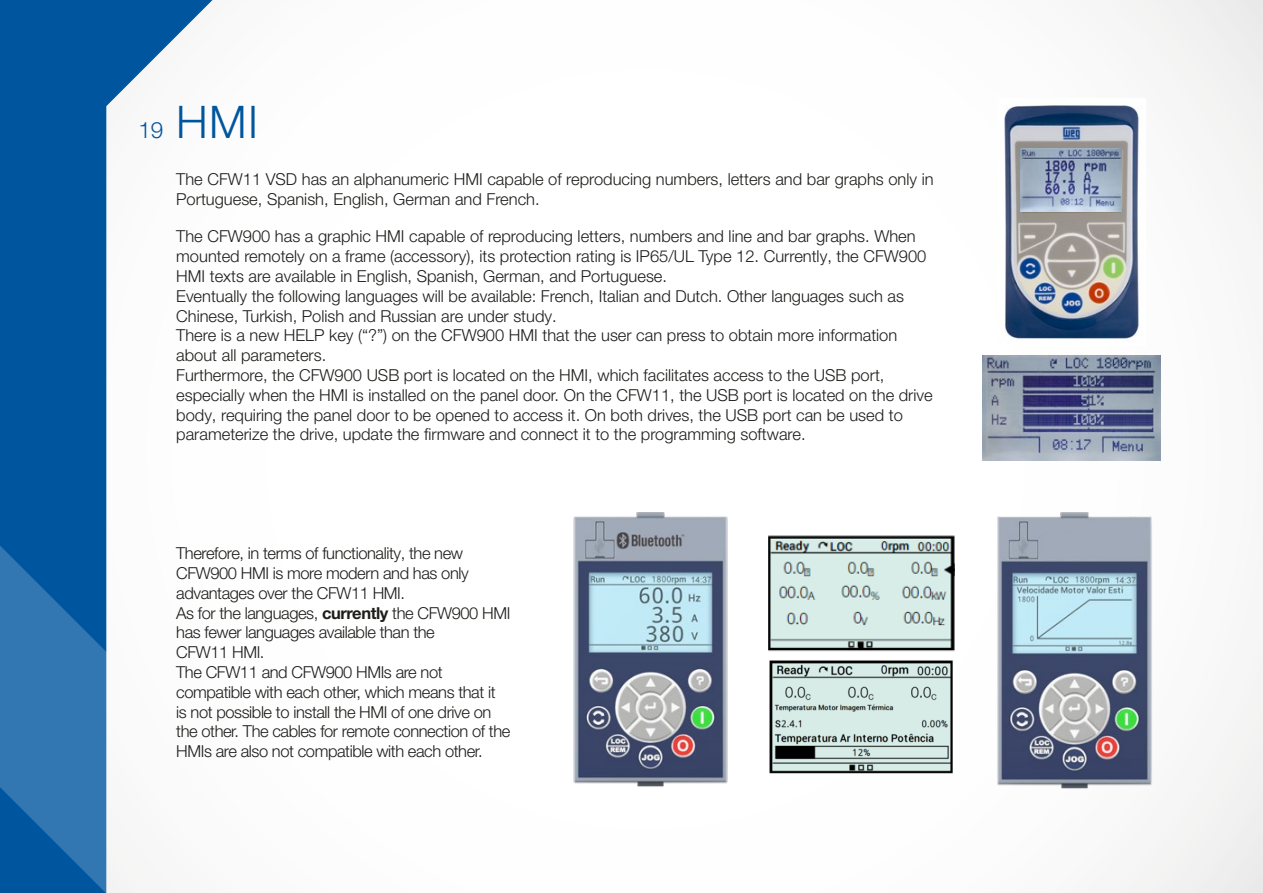
<style>
.page{position:relative;width:1263px;height:893px;background:#fff}
.page>*{position:absolute;margin:0;border:0;box-sizing:border-box;transform-origin:0 0}
.t1{font:300 45px "Helvetica Neue LT Pro";color:#00569e}
.t2{font:300 16.5px/19.8px "Helvetica Neue LT Pro";color:#1d1d1b}
.t3{font:300 16.5px/19.8px "Helvetica Neue LT Pro";letter-spacing:-.025em;color:#1d1d1b}
.s1{font-size:22.5px}
.s2{font-weight:700}
</style>
<div class="page">
<svg style="left:0;top:0;width:212px;height:493px;fill:#00569e"></svg>
<svg style="left:0;top:493px;width:134px;height:400px;fill:#3277b1"></svg>
<img style="left:573px;top:512px;width:155px;height:275px">
<img style="left:954px;top:512px;width:266px;height:286px">
<img style="left:768px;top:535px;width:186px;height:239px">
<img style="left:982px;top:356px;width:178px;height:104px">
<img style="left:1004px;top:105px;width:135px;height:234px">
<img style="left:1021px;top:149px;width:101px;height:62px">
<h1 class="t1" style="left:138px;top:95px;width:121px"><span class="s1">19</span> HMI</h1>
<p class="t2" style="left:176px;top:169px;width:759px">The CFW11 VSD has an alphanumeric HMI capable of reproducing numbers, letters and bar graphs only in<br>Portuguese, Spanish, English, German and French.</p>
<p class="t2" style="left:176px;top:226px;width:758px">The CFW900 has a graphic HMI capable of reproducing letters, numbers and line and bar graphs. When mounted remotely on a frame (accessory), its protection rating is IP65/UL Type 12. Currently, the CFW900<br>HMI texts are available in English, Spanish, German, and Portuguese.<br>Eventually the following languages will be available: French, Italian and Dutch. Other languages such as Chinese, Turkish, Polish and Russian are under study.<br>There is a new HELP key (“?”) on the CFW900 HMI that the user can press to obtain more information about all parameters.<br>Furthermore, the CFW900 USB port is located on the HMI, which facilitates access to the USB port, especially when the HMI is installed on the panel door. On the CFW11, the USB port is located on the drive body, requiring the panel door to be opened to access it. On both drives, the USB port can be used to parameterize the drive, update the firmware and connect it to the programming software.</p>
<p class="t3" style="left:176px;top:543px;width:336px">Therefore, in terms of functionality, the new CFW900 HMI is more modern and has only advantages over the CFW11 HMI.<br>As for the languages, <span class="s2">currently</span> the CFW900 HMI has fewer languages available than the<br>CFW11 HMI.<br>The CFW11 and CFW900 HMIs are not compatible with each other, which means that it<br>is not possible to install the HMI of one drive on the other. The cables for remote connection of the HMIs are also not compatible with each other.</p>
</div>
